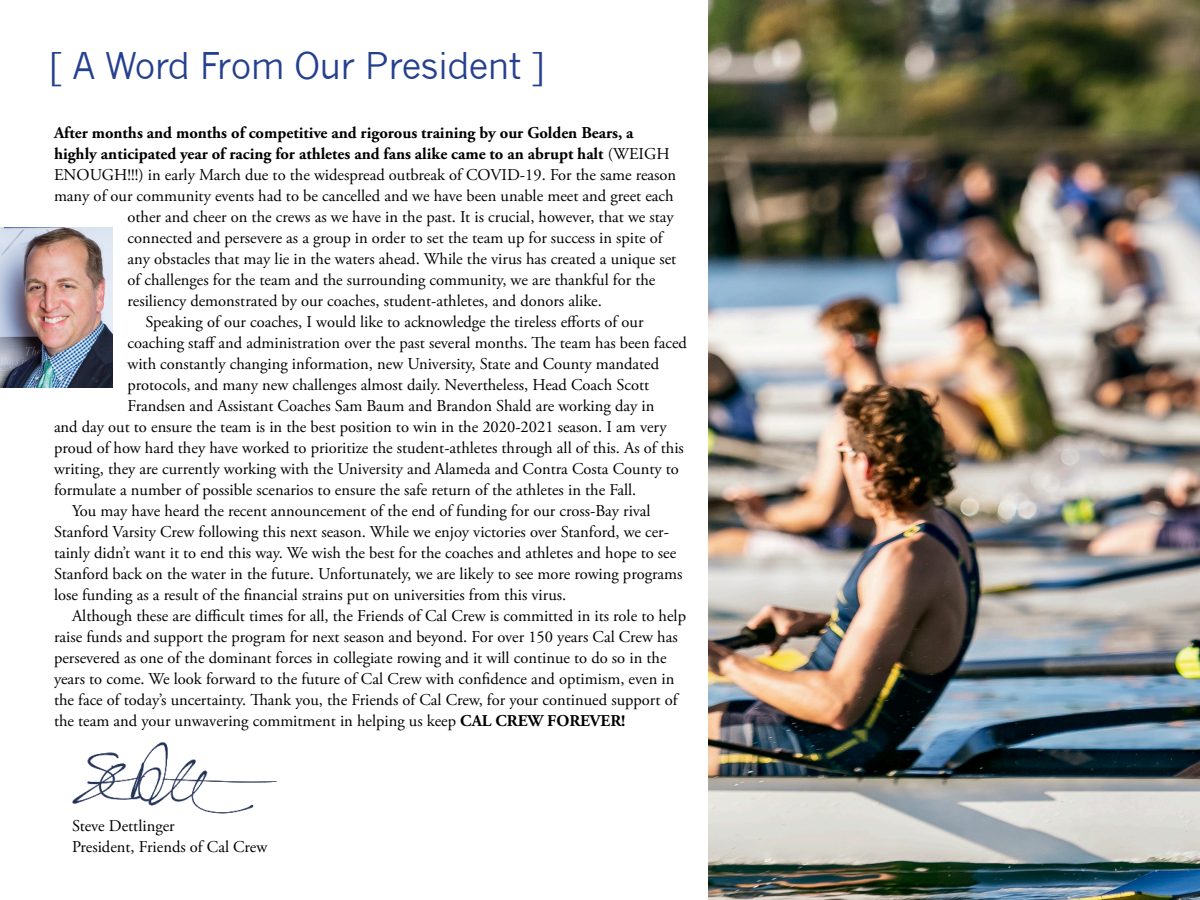
<style>
.page{position:relative;width:1200px;height:900px;background:#fff}
.page>*{position:absolute;margin:0;border:0;box-sizing:border-box;transform-origin:0 0}
.t1{font:36px "News Gothic";letter-spacing:-.02em;color:#25408f}
.Normal__Web{font:16.5px/21px "Adobe Garamond Pro";color:#000}
.Normal__Web-2{font:700 16.5px "Adobe Garamond Pro";color:#000}
.s1{font-weight:400}
.s2{font-weight:700}
</style>
<div class="page">
<img style="left:708px;top:0;width:492px;height:900px">
<img style="left:72px;top:742px;width:205px;height:72px">
<img style="left:0;top:228px;width:112px;height:159px">
<p class="t1" style="left:50px;top:45px;width:496px">[ A Word From Our President ]</p>
<p class="Normal__Web-2" style="left:54px;top:123px;width:581px">After months and months of competitive and rigorous training by our Golden Bears, a</p>
<p class="Normal__Web-2" style="left:54px;top:144px;width:617px">highly anticipated year of racing for athletes and fans alike came to an abrupt halt <span class="s1">(WEIGH</span></p>
<p class="Normal__Web" style="left:54px;top:165px;width:624px">ENOUGH!!!) in early March due to the widespread outbreak of COVID-19. For the same reason</p>
<p class="Normal__Web" style="left:54px;top:186px;width:621px">many of our community events had to be cancelled and we have been unable meet and greet each</p>
<p class="Normal__Web" style="left:128px;top:207px;width:548px">other and cheer on the crews as we have in the past. It is crucial, however, that we stay</p>
<p class="Normal__Web" style="left:128px;top:228px;width:537px">connected and persevere as a group in order to set the team up for success in spite of</p>
<p class="Normal__Web" style="left:128px;top:249px;width:550px">any obstacles that may lie in the waters ahead. While the virus has created a unique set</p>
<p class="Normal__Web" style="left:128px;top:270px;width:529px">of challenges for the team and the surrounding community, we are thankful for the</p>
<p class="Normal__Web" style="left:128px;top:291px;width:476px">resiliency demonstrated by our coaches, student-athletes, and donors alike.</p>
<p class="Normal__Web" style="left:146px;top:312px;width:500px">Speaking of our coaches, I would like to acknowledge the tireless efforts of our</p>
<p class="Normal__Web" style="left:128px;top:333px;width:561px">coaching staff and administration over the past several months. The team has been faced</p>
<p class="Normal__Web" style="left:128px;top:354px;width:533px">with constantly changing information, new University, State and County mandated</p>
<p class="Normal__Web" style="left:128px;top:375px;width:523px">protocols, and many new challenges almost daily. Nevertheless, Head Coach Scott</p>
<p class="Normal__Web" style="left:128px;top:396px;width:528px">Frandsen and Assistant Coaches Sam Baum and Brandon Shald are working day in</p>
<p class="Normal__Web" style="left:54px;top:417px;width:614px">and day out to ensure the team is in the best position to win in the 2020-2021 season. I am very</p>
<p class="Normal__Web" style="left:54px;top:438px;width:631px">proud of how hard they have worked to prioritize the student-athletes through all of this. As of this</p>
<p class="Normal__Web" style="left:54px;top:459px;width:626px">writing, they are currently working with the University and Alameda and Contra Costa County to</p>
<p class="Normal__Web" style="left:54px;top:480px;width:584px">formulate a number of possible scenarios to ensure the safe return of the athletes in the Fall.</p>
<p class="Normal__Web" style="left:54px;top:501px;width:630px;text-indent:18px">You may have heard the recent announcement of the end of funding for our cross-Bay rival Stanford Varsity Crew following this next season. While we enjoy victories over Stanford, we cer&shy;tainly didn’t want it to end this way. We wish the best for the coaches and athletes and hope to see Stanford back on the water in the future. Unfortunately, we are likely to see more rowing programs lose funding as a result of the financial strains put on universities from this virus.</p>
<p class="Normal__Web" style="left:54px;top:606px;width:634px;text-indent:18px">Although these are difficult times for all, the Friends of Cal Crew is committed in its role to help raise funds and support the program for next season and beyond. For over 150 years Cal Crew has persevered as one of the dominant forces in collegiate rowing and it will continue to do so in the years to come. We look forward to the future of Cal Crew with confidence and optimism, even in the face of today’s uncertainty. Thank you, the Friends of Cal Crew, for your continued support of the team and your unwavering commitment in helping us keep <span class="s2">CAL CREW FOREVER!</span></p>
<p class="Normal__Web" style="left:72px;top:816px;width:104px">Steve Dettlinger</p>
<p class="Normal__Web" style="left:72px;top:837px;width:197px">President, Friends of Cal Crew</p>
</div>
